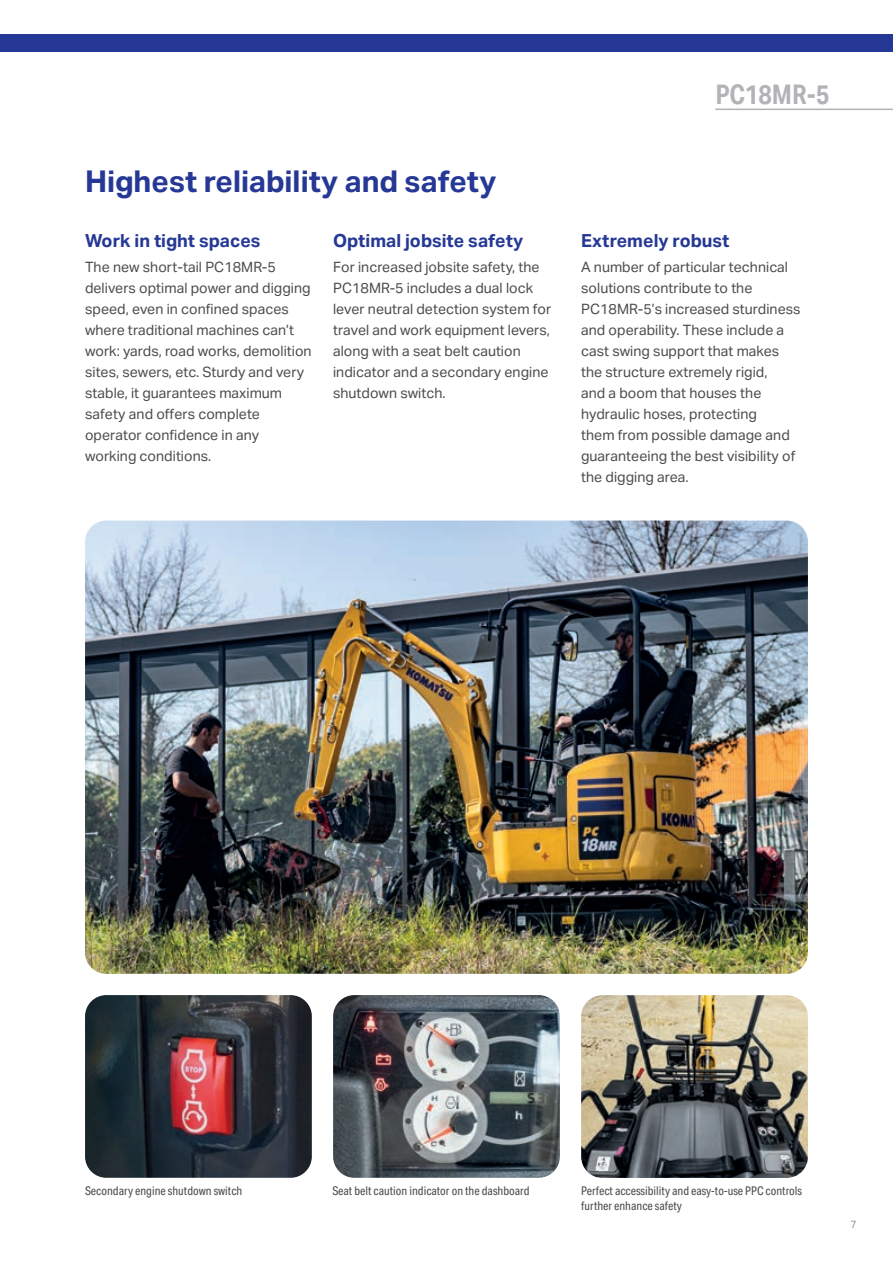
<style>
.page{position:relative;width:893px;height:1263px;background:#fff}
.page>*{position:absolute;margin:0;border:0;box-sizing:border-box;transform-origin:0 0}
.t1{font:700 30px "Aktiv Grotesk";color:#263895}
.t2{font:700 27px "Aktiv Grotesk Cd";color:#b2b3b7}
.t3{font:700 18px "Aktiv Grotesk";color:#263895}
.t4{font:14.25px/21px "Aktiv Grotesk";color:#4b4c4d}
.t5{font:12px/15px "Aktiv Grotesk Cd";color:#4b4c4d}
.t6{font:10.5px "Aktiv Grotesk";color:#939598}
</style>
<div class="page">
<img style="left:333px;top:995px;width:227px;height:183px">
<img style="left:85px;top:995px;width:227px;height:183px">
<img style="left:85px;top:520px;width:723px;height:454px">
<img style="left:581px;top:995px;width:227px;height:183px">
<div style="left:0;top:34px;width:893px;height:17px;background:#263895"></div>
<hr style="left:715px;top:109px;width:178px;height:1px;background:#b2b3b7">
<h1 class="t1" style="left:85px;top:164px;width:413px">Highest reliability and safety</h1>
<p class="t3" style="left:85px;top:230px;width:177px">Work in tight spaces</p>
<p class="t4" style="left:85px;top:258px;width:228px">The new short-tail PC18MR-5 delivers optimal power and digging speed, even in confined spaces where traditional machines can’t work: yards, road works, demolition sites, sewers, etc. Sturdy and very stable, it guarantees maximum safety and offers complete operator confidence in any working conditions.</p>
<p class="t3" style="left:333px;top:230px;width:192px">Optimal jobsite safety</p>
<p class="t4" style="left:333px;top:258px;width:220px">For increased jobsite safety, the<br>PC18MR-5 includes a dual lock lever neutral detection system for travel and work equipment levers, along with a seat belt caution indicator and a secondary engine shutdown switch.</p>
<h2 class="t2" style="left:715px;top:84px;width:115px">PC18MR-5</h2>
<p class="t3" style="left:581px;top:230px;width:150px">Extremely robust</p>
<p class="t4" style="left:581px;top:258px;width:221px">A number of particular technical solutions contribute to the<br>PC18MR-5’s increased sturdiness and operability. These include a cast swing support that makes the structure extremely rigid,<br>and a boom that houses the hydraulic hoses, protecting<br>them from possible damage and guaranteeing the best visibility of the digging area.</p>
<p class="t5" style="left:85px;top:1184px;width:159px">Secondary engine shutdown switch</p>
<p class="t5" style="left:332px;top:1184px;width:199px">Seat belt caution indicator on the dashboard</p>
<p class="t5" style="left:581px;top:1184px;width:222px">Perfect accessibility and easy-to-use PPC controls further enhance safety</p>
<p class="t6" style="left:850px;top:1220px;width:8px">7</p>
</div>
